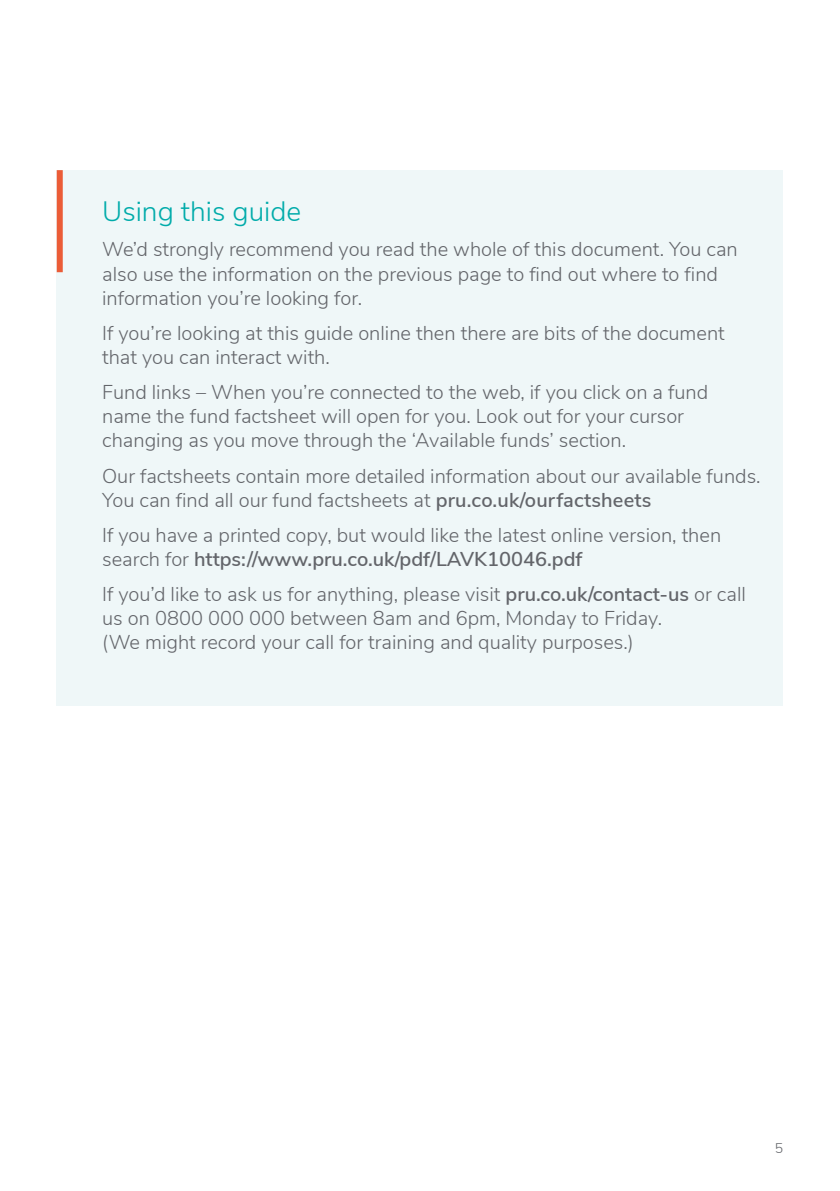
<style>
.page{position:relative;width:840px;height:1191px;background:#fff}
.page>*{position:absolute;margin:0;border:0;box-sizing:border-box;transform-origin:0 0}
.t1{font:300 28px "Nunito Sans";color:#00abaa}
.t2{font:300 20px/24px "Nunito Sans";color:#63656a}
.t3{font:300 14px "Nunito Sans";color:#63656a}
.s1{font-weight:600}
</style>
<div class="page">
<div style="left:57px;top:170px;width:725px;height:536px;background:#eff7f8"></div>
<div style="left:57px;top:170px;width:6px;height:102px;background:#eb5c37"></div>
<h1 class="t1" style="left:102px;top:191px;width:200px">Using this guide</h1>
<p class="t2" style="left:102px;top:236px;width:636px">We’d strongly recommend you read the whole of this document. You can also use the information on the previous page to find out where to find information you’re looking for.</p>
<p class="t2" style="left:102px;top:320px;width:623px">If you’re looking at this guide online then there are bits of the document that you can interact with.</p>
<p class="t2" style="left:102px;top:379px;width:607px">Fund links – When you’re connected to the web, if you click on a fund name the fund factsheet will open for you. Look out for your cursor changing as you move through the ‘Available funds’ section.</p>
<p class="t2" style="left:102px;top:462px;width:659px">Our factsheets contain more detailed information about our available funds.<br>You can find all our fund factsheets at <span class="s1">pru.co.uk/ourfactsheets</span></p>
<p class="t2" style="left:102px;top:522px;width:620px">If you have a printed copy, but would like the latest online version, then search for <span class="s1">https://www.pru.co.uk/pdf/LAVK10046.pdf</span></p>
<p class="t2" style="left:102px;top:581px;width:645px">If you’d like to ask us for anything, please visit <span class="s1">pru.co.uk/contact-us</span> or call us on 0800 000 000 between 8am and 6pm, Monday to Friday.<br>(We might record your call for training and quality purposes.)</p>
<p class="t3" style="left:774px;top:1137px;width:10px">5</p>
</div>
